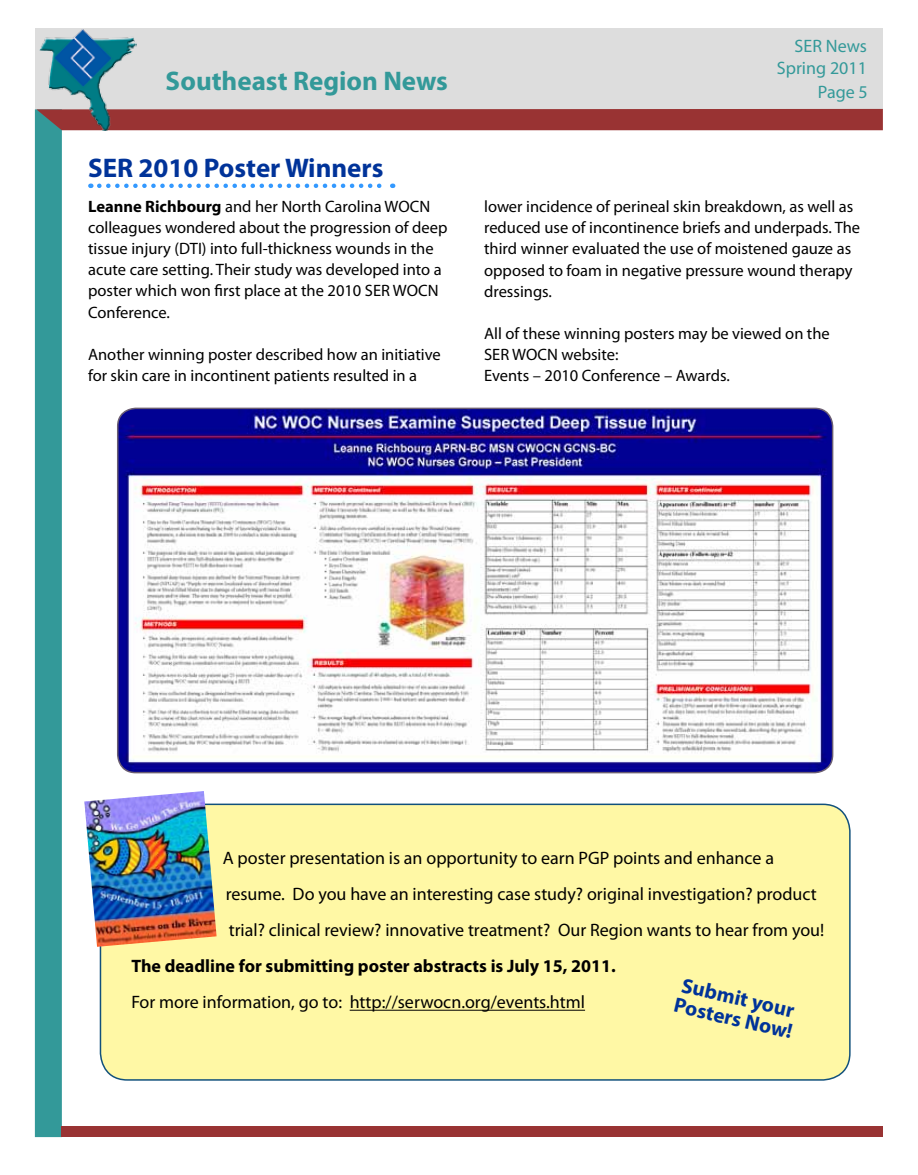
<style>
.page{position:relative;width:918px;height:1175px;background:#fff}
.page>*{position:absolute;margin:0;border:0;box-sizing:border-box;transform-origin:0 0}
.t1{font:700 27px "Myriad Pro";color:#039}
.t2{font:700 27px "Myriad Pro";color:#399}
.t3{font:700 21px/21px "Myriad Pro";color:#039}
.t4{font:18px/36px "Myriad Pro";color:#000}
.t5{font:700 18px "Myriad Pro";color:#000}
.t6{font:18px/21.6px "Myriad Pro";color:#399;text-align:right}
.t7{font:16.5px/21px "Myriad Pro";color:#000}
.s1{font-weight:700}
</style>
<div class="page">
<div style="left:35px;top:28px;width:848px;height:81px;background:#ddd"></div>
<div style="left:35px;top:109px;width:27px;height:1028px;background:#399"></div>
<div style="left:36px;top:109px;width:847px;height:21px;background:#933"></div>
<img style="left:40px;top:30px;width:97px;height:100px">
<div style="left:62px;top:1126px;width:821px;height:11px;background:#933"></div>
<div style="left:100px;top:804px;width:750px;height:275px;background:#fff8a5;border-radius:27px"></div>
<div style="left:100px;top:803px;width:751px;height:277px;border:2px solid #12517c;border-radius:27px"></div>
<svg style="left:99px;top:183px;width:294px;height:5px"></svg>
<hr style="left:350px;top:1009px;width:235px;height:1px;background:#000">
<img style="left:118px;top:409px;width:715px;height:363px">
<div style="left:117px;top:407px;width:716px;height:366px;border:2px solid #6b5e72;border-radius:18px"></div>
<img style="left:84px;top:791px;width:133px;height:155px">
<h1 class="t2" style="left:166px;top:63px;width:284px">Southeast Region News</h1>
<h1 class="t1" style="left:88px;top:150px;width:297px">SER 2010 Poster Winners</h1>
<p class="t7" style="left:88px;top:196px;width:361px"><span class="s1">Leanne Richbourg</span> and her North Carolina WOCN colleagues wondered about the progression of deep tissue injury (DTI) into full-thickness wounds in the acute care setting. Their study was developed into a poster which won first place at the 2010 SER WOCN Conference.</p>
<p class="t7" style="left:88px;top:343px;width:354px">Another winning poster described how an initiative for skin care in incontinent patients resulted in a</p>
<p class="t6" style="left:777px;top:35px;width:92px">SER News<br>Spring 2011</p>
<p class="t6" style="left:818px;top:81px;width:51px">Page 5</p>
<p class="t7" style="left:484px;top:196px;width:378px">lower incidence of perineal skin breakdown, as well as reduced use of incontinence briefs and underpads. The third winner evaluated the use of moistened gauze as opposed to foam in negative pressure wound therapy dressings.</p>
<p class="t7" style="left:484px;top:322px;width:347px">All of these winning posters may be viewed on the<br>SER WOCN website:<br>Events – 2010 Conference – Awards.</p>
<p class="t4" style="left:223px;top:840px;width:603px">A poster presentation is an opportunity to earn PGP points and enhance a resume. Do you have an interesting case study? original investigation? product trial? clinical review? innovative treatment? Our Region wants to hear from you!</p>
<p class="t5" style="left:131px;top:954px;width:486px">The deadline for submitting poster abstracts is July 15, 2011.</p>
<p class="t4" style="left:131px;top:984px;width:455px">For more information, go to: http://serwocn.org/events.html</p>
<p class="t3" style="left:682px;top:973px;width:122px;rotate:13deg">Submit your<br>Posters Now!</p>
</div>
